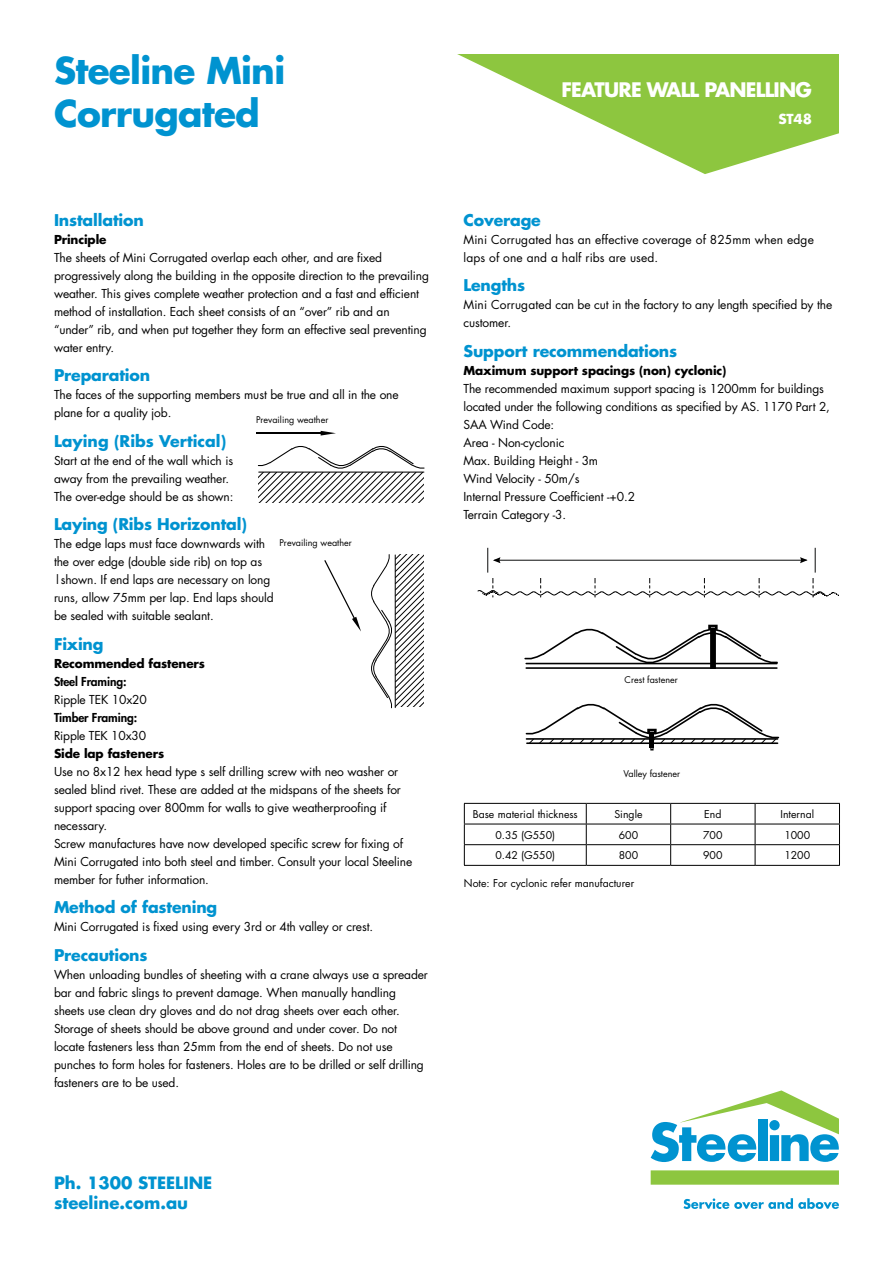
<style>
.page{position:relative;width:893px;height:1263px;background:#fff}
.page>*{position:absolute;margin:0;border:0;box-sizing:border-box;transform-origin:0 0}
.t1{font:700 36px/43.5px "Futura Std";letter-spacing:-.02em;color:#0093d0}
.t2{font:700 19.5px "Futura Std";letter-spacing:-.04em;color:#fff}
.t3{font:700 16.5px/19.5px "Futura Std";color:#0093d0}
.t4{font:700 15.75px "Futura Std";letter-spacing:-.01em;color:#0093d0}
.t5{font:700 13.5px "Futura Std";color:#fff}
.t6{font:12px/18px "Futura";letter-spacing:-.01em;color:#000}
.t7{font:700 12px "Futura";letter-spacing:-.01em;color:#000}
.t8{font:12px/18px "Futura";letter-spacing:.01em;color:#000}
.t9{font:800 12px "Futura";letter-spacing:-.01em;color:#000}
.t10{font:10.5px "Futura Std";color:#000}
.t11{font:9px "Futura Std";color:#000}
</style>
<div class="page">
<svg style="left:457px;top:54px;width:382px;height:120px;fill:#8dc63f"></svg>
<div style="left:651px;top:1170px;width:188px;height:15px;background:#8dc63f"></div>
<svg style="left:651px;top:1090px;width:188px;height:72px"></svg>
<svg style="left:683px;top:1198px;width:156px;height:11px"></svg>
<svg style="left:257px;top:446px;width:168px;height:57px"></svg>
<hr style="left:256px;top:433px;width:68px;height:1px;background:#000">
<svg style="left:321px;top:431px;width:15px;height:5px"></svg>
<svg style="left:324px;top:560px;width:37px;height:71px"></svg>
<svg style="left:371px;top:554px;width:52px;height:155px"></svg>
<hr style="left:464px;top:824px;width:122px;height:1px;background:#000">
<hr style="left:586px;top:824px;width:85px;height:1px;background:#000">
<hr style="left:671px;top:824px;width:84px;height:1px;background:#000">
<hr style="left:755px;top:824px;width:85px;height:1px;background:#000">
<hr style="left:464px;top:844px;width:122px;height:1px;background:#000">
<hr style="left:586px;top:844px;width:85px;height:1px;background:#000">
<svg style="left:586px;top:804px;width:1px;height:61px"></svg>
<hr style="left:671px;top:844px;width:84px;height:1px;background:#000">
<svg style="left:670px;top:804px;width:1px;height:61px"></svg>
<hr style="left:755px;top:844px;width:85px;height:1px;background:#000">
<svg style="left:755px;top:804px;width:1px;height:61px"></svg>
<hr style="left:464px;top:803px;width:122px;height:1px;background:#000">
<hr style="left:586px;top:803px;width:85px;height:1px;background:#000">
<hr style="left:671px;top:803px;width:84px;height:1px;background:#000">
<hr style="left:755px;top:803px;width:85px;height:1px;background:#000">
<svg style="left:464px;top:804px;width:1px;height:61px"></svg>
<svg style="left:839px;top:804px;width:1px;height:61px"></svg>
<hr style="left:464px;top:865px;width:122px;height:1px;background:#000">
<hr style="left:586px;top:865px;width:85px;height:1px;background:#000">
<hr style="left:671px;top:865px;width:84px;height:1px;background:#000">
<hr style="left:755px;top:865px;width:85px;height:1px;background:#000">
<svg style="left:525px;top:703px;width:255px;height:47px"></svg>
<svg style="left:477px;top:548px;width:362px;height:49px"></svg>
<div style="left:708px;top:625px;width:10px;height:5px;border:2px solid #000"></div>
<svg style="left:524px;top:627px;width:254px;height:42px"></svg>
<h1 class="t1" style="left:54px;top:48px;width:233px">Steeline Mini<br>Corrugated</h1>
<h3 class="t4" style="left:54px;top:209px;width:91px">Installation</h3>
<p class="t7" style="left:54px;top:231px;width:54px">Principle</p>
<p class="t6" style="left:54px;top:248px;width:376px">The sheets of Mini Corrugated overlap each other, and are fixed progressively along the building in the opposite direction to the prevailing weather. This gives complete weather protection and a fast and efficient method of installation. Each sheet consists of an “over” rib and an “under” rib, and when put together they form an effective seal preventing water entry.</p>
<h3 class="t4" style="left:54px;top:365px;width:98px">Preparation</h3>
<p class="t6" style="left:54px;top:386px;width:346px">The faces of the supporting members must be true and all in the one plane for a quality job.</p>
<h3 class="t4" style="left:54px;top:430px;width:174px">Laying (Ribs Vertical)</h3>
<p class="t6" style="left:54px;top:451px;width:181px">Start at the end of the wall which is away from the prevailing weather.<br>The over‑edge should be as shown:</p>
<h3 class="t4" style="left:54px;top:514px;width:195px">Laying (Ribs Horizontal)</h3>
<p class="t6" style="left:54px;top:535px;width:221px">The edge laps must face downwards with the over edge (double side rib) on top as |shown. If end laps are necessary on long runs, allow 75mm per lap. End laps should be sealed with suitable sealant.</p>
<h3 class="t4" style="left:54px;top:633px;width:51px">Fixing</h3>
<p class="t7" style="left:54px;top:655px;width:153px">Recommended fasteners</p>
<p class="t9" style="left:54px;top:673px;width:74px">Steel Framing:</p>
<p class="t6" style="left:54px;top:690px;width:94px">Ripple TEK 10x20</p>
<p class="t9" style="left:54px;top:709px;width:85px">Timber Framing:</p>
<p class="t6" style="left:54px;top:726px;width:94px">Ripple TEK 10x30</p>
<p class="t7" style="left:54px;top:745px;width:112px">Side lap fasteners</p>
<p class="t6" style="left:54px;top:762px;width:360px">Use no 8x12 hex head type s self drilling screw with neo washer or sealed blind rivet. These are added at the midspans of the sheets for support spacing over 800mm for walls to give weatherproofing if necessary.<br>Screw manufactures have now developed specific screw for fixing of Mini Corrugated into both steel and timber. Consult your local Steeline member for futher information.</p>
<h3 class="t4" style="left:54px;top:897px;width:165px">Method of fastening</h3>
<p class="t6" style="left:54px;top:918px;width:321px">Mini Corrugated is fixed using every 3rd or 4th valley or crest.</p>
<h3 class="t4" style="left:54px;top:944px;width:95px">Precautions</h3>
<p class="t6" style="left:54px;top:965px;width:375px">When unloading bundles of sheeting with a crane always use a spreader bar and fabric slings to prevent damage. When manually handling sheets use clean dry gloves and do not drag sheets over each other.<br>Storage of sheets should be above ground and under cover. Do not locate fasteners less than 25mm from the end of sheets. Do not use punches to form holes for fasteners. Holes are to be drilled or self drilling fasteners are to be used.</p>
<p class="t11" style="left:256px;top:414px;width:74px">Prevailing weather</p>
<p class="t11" style="left:279px;top:537px;width:74px">Prevailing weather</p>
<h2 class="t2" style="left:561px;top:77px;width:252px">FEATURE WALL PANELLING</h2>
<p class="t5" style="left:778px;top:110px;width:35px">ST48</p>
<h3 class="t4" style="left:463px;top:209px;width:79px">Coverage</h3>
<p class="t8" style="left:463px;top:230px;width:352px">Mini Corrugated has an effective coverage of 825mm when edge laps of one and a half ribs are used.</p>
<h3 class="t4" style="left:463px;top:275px;width:63px">Lengths</h3>
<p class="t6" style="left:463px;top:296px;width:370px">Mini Corrugated can be cut in the factory to any length specified by the customer.</p>
<h3 class="t4" style="left:463px;top:340px;width:215px">Support recommendations</h3>
<p class="t7" style="left:463px;top:362px;width:264px">Maximum support spacings (non) cyclonic)</p>
<p class="t6" style="left:463px;top:379px;width:368px">The recommended maximum support spacing is 1200mm for buildings located under the following conditions as specified by AS. 1170 Part 2, SAA Wind Code:<br>Area ‑ Non‑cyclonic<br>Max. Building Height ‑ 3m<br>Wind Velocity ‑ 50m/s<br>Internal Pressure Coefficient ‑+0.2<br>Terrain Category ‑3.</p>
<p class="t11" style="left:625px;top:674px;width:55px">Crest fastener</p>
<p class="t11" style="left:624px;top:768px;width:58px">Valley fastener</p>
<p class="t10" style="left:473px;top:807px;width:107px">Base material thickness</p>
<p class="t10" style="left:614px;top:807px;width:30px">Single</p>
<p class="t10" style="left:704px;top:807px;width:19px">End</p>
<p class="t10" style="left:780px;top:807px;width:35px">Internal</p>
<p class="t10" style="left:495px;top:828px;width:61px">0.35 (G550)</p>
<p class="t10" style="left:619px;top:828px;width:21px">600</p>
<p class="t10" style="left:703px;top:828px;width:21px">700</p>
<p class="t10" style="left:784px;top:828px;width:27px">1000</p>
<p class="t10" style="left:495px;top:849px;width:61px">0.42 (G550)</p>
<p class="t10" style="left:619px;top:849px;width:21px">800</p>
<p class="t10" style="left:703px;top:849px;width:21px">900</p>
<p class="t10" style="left:784px;top:849px;width:27px">1200</p>
<p class="t10" style="left:464px;top:876px;width:172px">Note: For cyclonic refer manufacturer</p>
<h3 class="t3" style="left:54px;top:1173px;width:160px">Ph. 1300 STEELINE steeline.com.au</h3>
</div>
